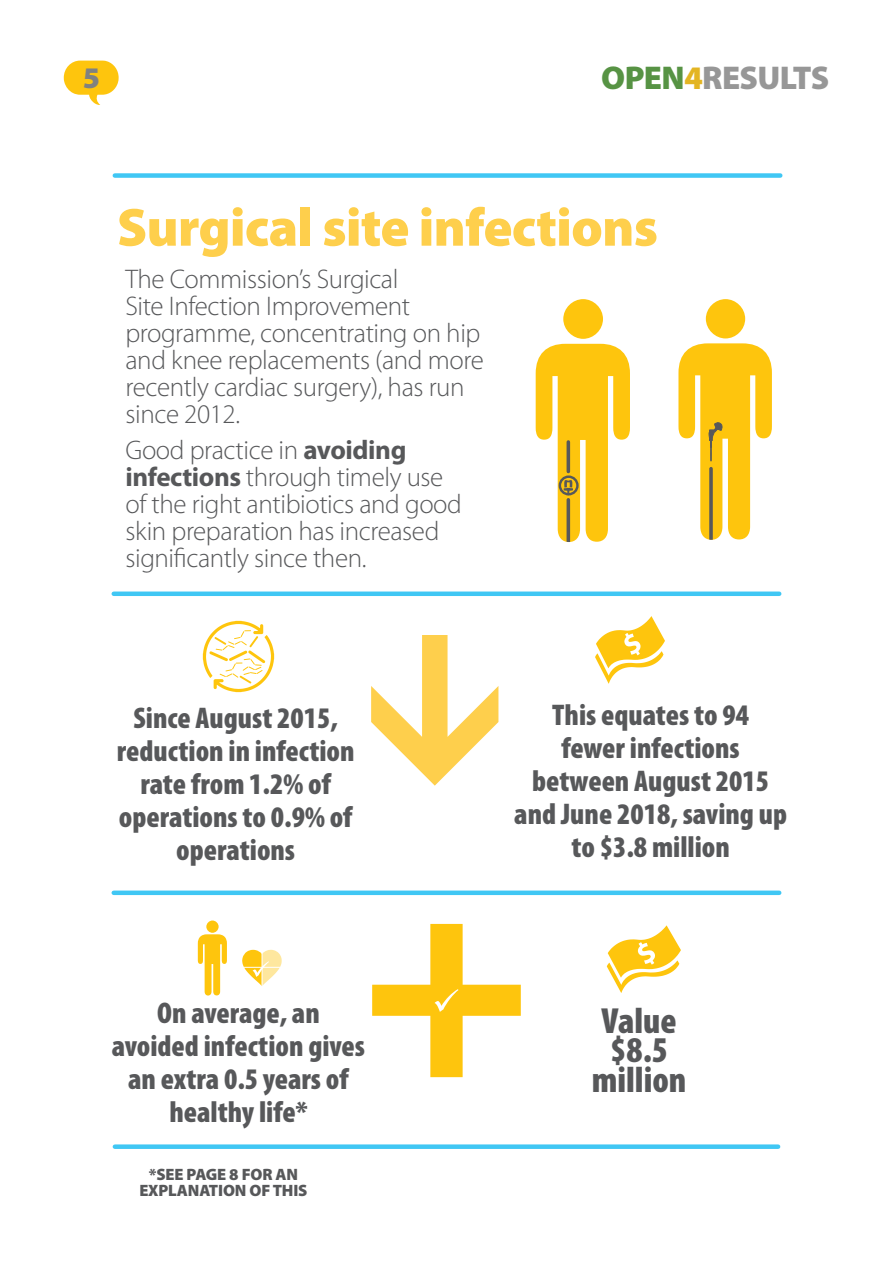
<style>
.page{position:relative;width:893px;height:1263px;background:#fff}
.page>*{position:absolute;margin:0;border:0;box-sizing:border-box;transform-origin:0 0}
.t1{font:900 54px "Myriad Pro";letter-spacing:-.015em;color:#fecf4c}
.t2{font:900 condensed 36.45px/29.1px "Myriad Pro";color:#57585a;text-align:center}
.t3{font:900 33px "Myriad Pro";letter-spacing:-.02em;color:#979797}
.t4{font:900 condensed 30px/33px "Myriad Pro";color:#57585a;text-align:center}
.t5{font:900 30px "Myriad Pro";color:#808180}
.t6{font:300 27px/27px "Myriad Pro";letter-spacing:-.015em;color:#57585a}
.t7{font:900 16.5px/16.5px "Myriad Pro";letter-spacing:-.01em;color:#57585a;text-align:center}
.s1{color:#579344}
.s2{color:#e3b523}
.s3{font-weight:700}
</style>
<div class="page">
<svg style="left:64px;top:61px;width:55px;height:44px"></svg>
<div style="left:115px;top:173px;width:665px;height:5px;background:#40c7f4"></div>
<div style="left:114px;top:890px;width:665px;height:5px;background:#40c7f4"></div>
<div style="left:114px;top:591px;width:665px;height:5px;background:#40c7f4"></div>
<svg style="left:371px;top:635px;width:127px;height:151px"></svg>
<svg style="left:595px;top:616px;width:70px;height:68px"></svg>
<svg style="left:203px;top:621px;width:71px;height:71px"></svg>
<svg style="left:536px;top:299px;width:94px;height:243px"></svg>
<div style="left:559px;top:475px;width:20px;height:20px;border:2px solid #57585a;border-radius:50%"></div>
<svg style="left:678px;top:299px;width:94px;height:241px"></svg>
<div style="left:115px;top:1144px;width:663px;height:5px;background:#40c7f4"></div>
<svg style="left:198px;top:920px;width:29px;height:75px"></svg>
<svg style="left:372px;top:924px;width:149px;height:153px"></svg>
<svg style="left:607px;top:925px;width:74px;height:68px"></svg>
<svg style="left:242px;top:949px;width:40px;height:37px"></svg>
<p class="t5" style="left:83px;top:58px;width:19px">5</p>
<p class="t3" style="left:601px;top:55px;width:229px"><span class="s1">OPEN</span><span class="s2">4</span>RESULTS</p>
<h1 class="t1" style="left:117px;top:191px;width:543px">Surgical site infections</h1>
<p class="t6" style="left:125px;top:265px;width:360px">The Commission’s Surgical<br>Site Infection Improvement programme, concentrating on hip and knee replacements (and more recently cardiac surgery), has run since 2012.</p>
<p class="t6" style="left:125px;top:436px;width:338px">Good practice in <span class="s3">avoiding infections</span> through timely use of the right antibiotics and good skin preparation has increased significantly since then.</p>
<p class="t4" style="left:117px;top:702px;width:239px">Since August 2015, reduction in infection rate from 1.2% of operations to 0.9% of operations</p>
<p class="t4" style="left:514px;top:699px;width:274px">This equates to 94<br>fewer infections between August 2015 and June 2018, saving up to $3.8 million</p>
<p class="t4" style="left:112px;top:997px;width:255px">On average, an avoided infection gives an extra 0.5 years of healthy life*</p>
<h2 class="t2" style="left:592px;top:1007px;width:96px">Value $8.5 million</h2>
<p class="t7" style="left:139px;top:1165px;width:170px">*SEE PAGE 8 FOR AN<br>EXPLANATION OF THIS</p>
</div>
